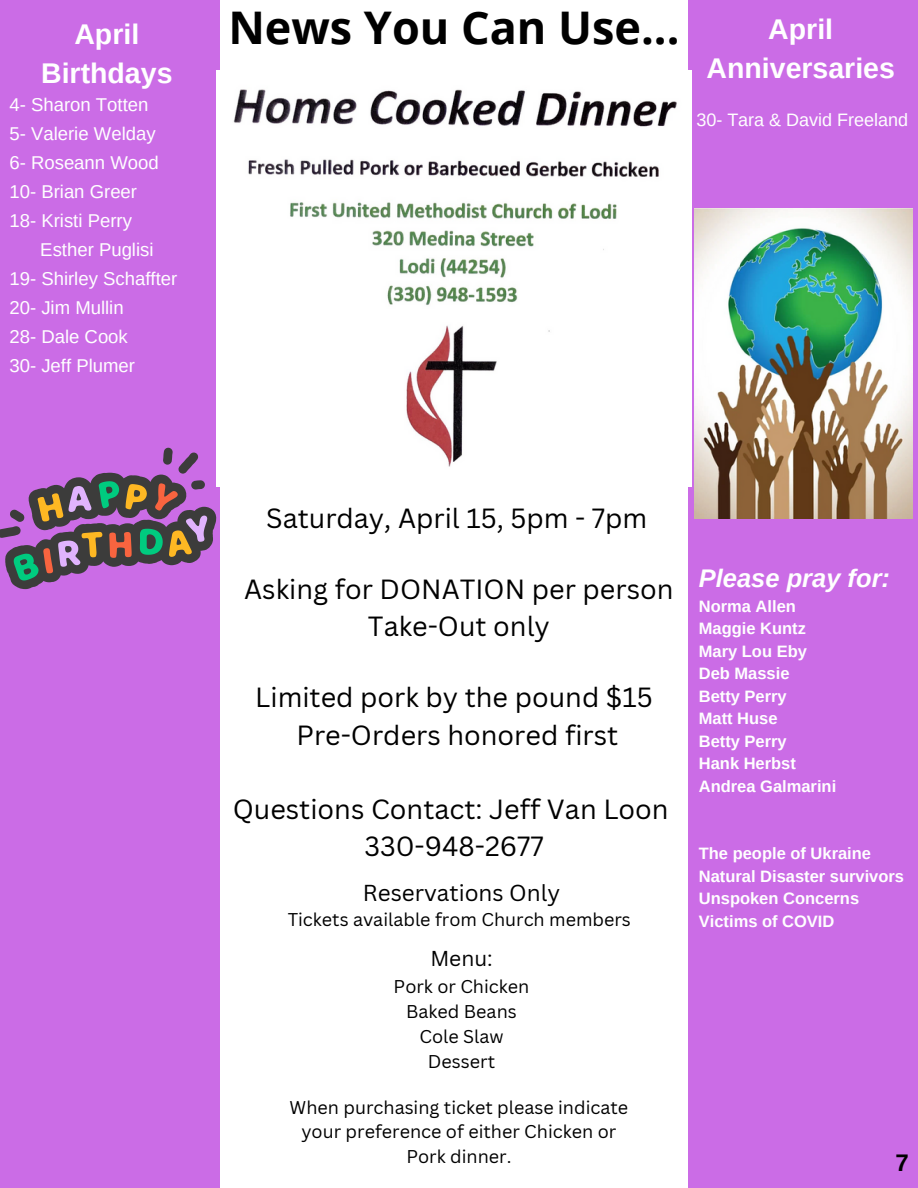
<style>
.page{position:relative;width:918px;height:1188px;background:#fff}
.page>*{position:absolute;margin:0;border:0;box-sizing:border-box;transform-origin:0 0}
.t1{font:700 45px "Open Sans";color:#000}
.t2{font:700 28.5px/39.3px "Arimo";color:#fff;text-align:center}
.t3{font:27px/37.2px "Canva Sans";color:#000;text-align:center}
.t4{font:italic 700 25.5px "Arimo";color:#fff}
.t5{font:700 24px "Arimo";color:#000}
.t6{font:22.5px "Canva Sans";color:#000}
.t7{font:21px "Canva Sans";color:#000}
.t8{font:18.6px/29.1px "Arimo";color:#fff}
.t9{font:18px/24.8px "Canva Sans";color:#000;text-align:center}
.t10{font:18px "Arimo";color:#fff}
.t11{font:700 16.5px/22.5px "Arimo";color:#fff}
</style>
<div class="page">
<div style="left:0;top:0;width:219px;height:1188px;background:#cb6ce6"></div>
<div style="left:689px;top:0;width:229px;height:1188px;background:#cb6ce6"></div>
<svg style="left:0;top:448px;width:216px;height:141px"></svg>
<img style="left:694px;top:209px;width:218px;height:309px">
<img style="left:217px;top:70px;width:474px;height:417px">
<h2 class="t2" style="left:41px;top:14px;width:133px">April<br>Birthdays</h2>
<p class="t8" style="left:9px;top:90px;width:151px">4- Sharon Totten<br>5- Valerie Welday<br>6- Roseann Wood<br>10- Brian Greer<br>18- Kristi Perry</p>
<p class="t8" style="left:9px;top:235px;width:169px;text-indent:31px">Esther Puglisi<br>19- Shirley Schaffter<br>20- Jim Mullin<br>28- Dale Cook<br>30- Jeff Plumer</p>
<h1 class="t1" style="left:228px;top:-4px;width:453px">News You Can Use...</h1>
<h2 class="t2" style="left:707px;top:9px;width:190px">April<br>Anniversaries</h2>
<p class="t10" style="left:696px;top:109px;width:213px">30- Tara &amp; David Freeland</p>
<h3 class="t3" style="left:266px;top:499px;width:383px">Saturday, April 15, 5pm - 7pm</h3>
<h3 class="t3" style="left:244px;top:570px;width:431px">Asking for DONATION per person<br>Take-Out only</h3>
<h3 class="t3" style="left:255px;top:678px;width:399px">Limited pork by the pound $15<br>Pre-Orders honored first</h3>
<h3 class="t3" style="left:233px;top:790px;width:438px">Questions Contact: Jeff Van Loon<br>330-948-2677</h3>
<h3 class="t6" style="left:363px;top:876px;width:199px">Reservations Only</h3>
<p class="t9" style="left:288px;top:907px;width:345px">Tickets available from Church members</p>
<p class="t7" style="left:430px;top:944px;width:64px">Menu:</p>
<p class="t9" style="left:394px;top:974px;width:137px">Pork or Chicken<br>Baked Beans<br>Cole Slaw<br>Dessert</p>
<p class="t9" style="left:290px;top:1094px;width:340px">When purchasing ticket please indicate your preference of either Chicken or<br>Pork dinner.</p>
<h3 class="t4" style="left:699px;top:564px;width:193px">Please pray for:</h3>
<p class="t11" style="left:699px;top:595px;width:139px">Norma Allen<br>Maggie Kuntz<br>Mary Lou Eby<br>Deb Massie<br>Betty Perry<br>Matt Huse<br>Betty Perry<br>Hank Herbst<br>Andrea Galmarini</p>
<p class="t11" style="left:699px;top:843px;width:207px">The people of Ukraine<br>Natural Disaster survivors<br>Unspoken Concerns<br>Victims of COVID</p>
<h3 class="t5" style="left:896px;top:1149px;width:15px">7</h3>
</div>
